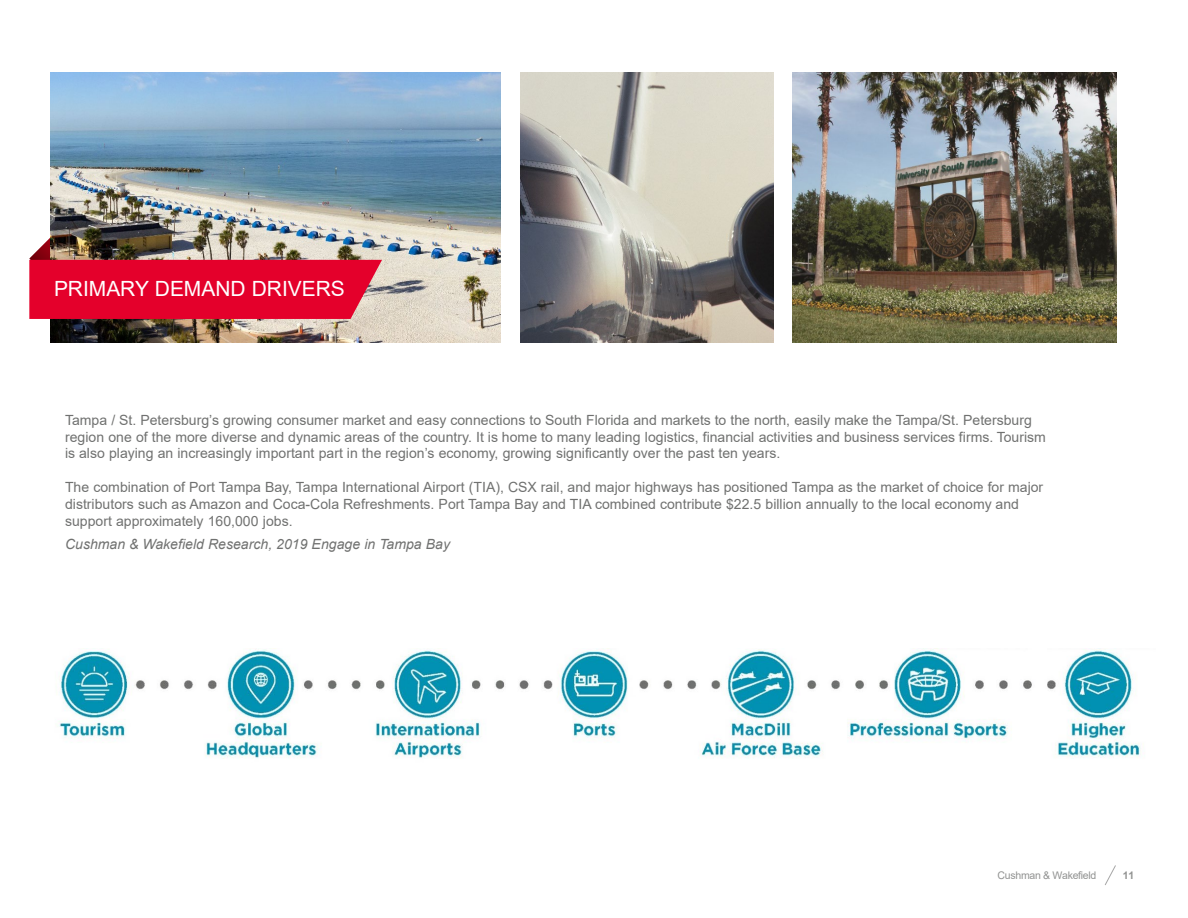
<style>
.page{position:relative;width:1188px;height:918px;background:#fff}
.page>*{position:absolute;margin:0;border:0;box-sizing:border-box;transform-origin:0 0}
.t1{font:21px "Arial";color:#fff}
.t2{font:14.1px/16.8px "Arial";color:#707170}
.t3{font:italic 14.1px "Arial";color:#707170}
.t4{font:10.5px "Arial";letter-spacing:-.03em;color:#929392}
.t5{font:700 10.5px "Arial";color:#929392}
</style>
<div class="page">
<svg style="left:1105px;top:865px;width:11px;height:20px"></svg>
<img style="left:51px;top:72px;width:450px;height:270px">
<img style="left:521px;top:72px;width:253px;height:270px">
<img style="left:792px;top:72px;width:324px;height:270px">
<img style="left:59px;top:648px;width:1082px;height:111px">
<img style="left:29px;top:226px;width:353px;height:93px">
<p class="t1" style="left:54px;top:274px;width:292px">PRIMARY DEMAND DRIVERS</p>
<p class="t2" style="left:65px;top:411px;width:982px">Tampa / St. Petersburg’s growing consumer market and easy connections to South Florida and markets to the north, easily make the Tampa/St. Petersburg region one of the more diverse and dynamic areas of the country. It is home to many leading logistics, financial activities and business services firms. Tourism is also playing an increasingly important part in the region’s economy, growing significantly over the past ten years.</p>
<p class="t2" style="left:65px;top:479px;width:980px">The combination of Port Tampa Bay, Tampa International Airport (TIA), CSX rail, and major highways has positioned Tampa as the market of choice for major distributors such as Amazon and Coca-Cola Refreshments. Port Tampa Bay and TIA combined contribute $22.5 billion annually to the local economy and support approximately 160,000 jobs.</p>
<p class="t3" style="left:65px;top:535px;width:387px">Cushman &amp; Wakefield Research, 2019 Engage in Tampa Bay</p>
<p class="t4" style="left:998px;top:869px;width:100px">Cushman &amp; Wakefield</p>
<p class="t5" style="left:1123px;top:868px;width:13px">11</p>
</div>
